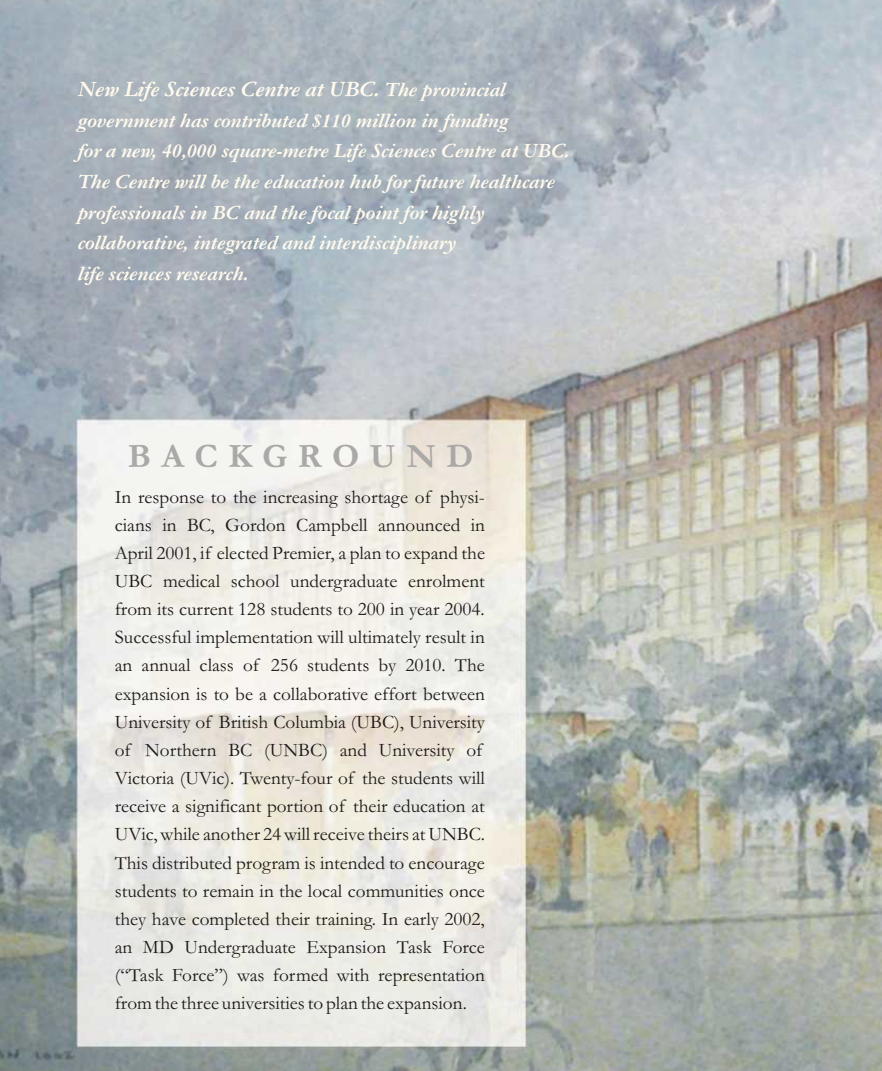
<style>
.page{position:relative;width:882px;height:1071px;background:#fff}
.page>*{position:absolute;margin:0;border:0;box-sizing:border-box;transform-origin:0 0}
.t1{font:700 34.48px "Garamond";letter-spacing:.305em;color:#aba8a8}
.t2{font:italic 700 22.75px "Garamond";color:#fffaed}
.t3{font:italic 700 21px/30.8px "Garamond";color:#fffaed}
.t4{font:19.25px/28.2px "Garamond";color:#1f1a17}
.s1{font-size:21px}
</style>
<div class="page">
<img style="left:0;top:0;width:882px;height:1071px">
<p class="t2" style="left:78px;top:81px;width:429px">New Life Sciences Centre at UBC. <span class="s1">The provincial</span></p>
<p class="t3" style="left:78px;top:107px;width:494px">government has contributed $110 million in funding<br>for a new, 40,000 square-metre Life Sciences Centre at UBC.<br>The Centre will be the education hub for future healthcare professionals in BC and the focal point for highly collaborative, integrated and interdisciplinary<br>life sciences research.</p>
<h1 class="t1" style="left:128px;top:445px;width:347px">BACKGROUND</h1>
<p class="t4" style="left:115px;top:485px;width:372px">In response to the increasing shortage of physi&shy;cians in BC, Gordon Campbell announced in April 2001, if elected Premier, a plan to expand the UBC medical school undergraduate enrolment from its current 128 students to 200 in year 2004.<br>Successful implementation will ultimately result in an annual class of 256 students by 2010. The expansion is to be a collaborative effort between University of British Columbia (UBC), University of Northern BC (UNBC) and University of Victoria (UVic). Twenty-four of the students will receive a significant portion of their education at UVic, while another 24 will receive theirs at UNBC.<br>This distributed program is intended to encourage students to remain in the local communities once they have completed their training. In early 2002, an MD Undergraduate Expansion Task Force (“Task Force”) was formed with representation from the three universities to plan the expansion.</p>
</div>
